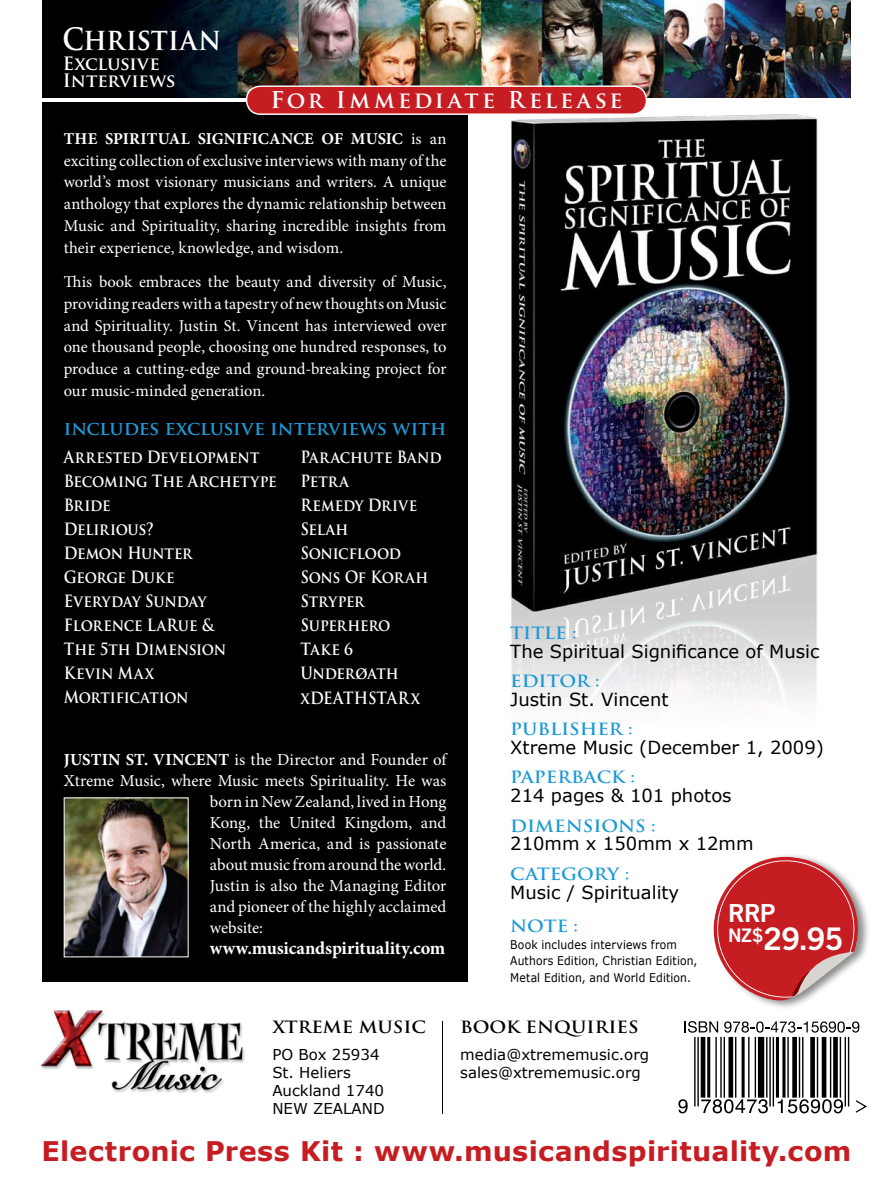
<style>
.page{position:relative;width:893px;height:1191px;background:#fff}
.page>*{position:absolute;margin:0;border:0;box-sizing:border-box;transform-origin:0 0}
.t1{font:31.2px "Trade Gothic Bold Two";color:#fff}
.t2{font:700 30px "Trajan Pro";color:#fff;scale:.9 1}
.t3{font:700 27px "Verdana";letter-spacing:.01em;color:#c61d23}
.t4{font:24.9px "Trade Gothic Bold Two";color:#fff}
.t5{font:700 22.5px "Trajan Pro";letter-spacing:.135em;color:#fff}
.t6{font:700 18.75px "Trajan Pro";letter-spacing:-.005em;color:#1d9ad6}
.t7{font:700 18.3px "Minion Pro";color:#fff}
.t8{font:18px "Verdana";color:#000}
.t9{font:700 18px/16.5px "Trajan Pro";letter-spacing:-.015em;color:#fff}
.t10{font:16.8px "Minion Pro";letter-spacing:-.005em;color:#fff}
.t11{font:700 16.8px "Minion Pro";letter-spacing:.01em;color:#fff}
.t12{font:16.5px/21.8px "Minion Pro";letter-spacing:-.005em;color:#fff;text-align:justify}
.t13{font:700 16.5px/24px "Trajan Pro";letter-spacing:-.015em;color:#fff;scale:.9 1}
.t14{font:700 16.5px "Trajan Pro";color:#1d9ad6;scale:1.1 1}
.t15{font:700 16.5px "Trajan Pro";letter-spacing:-.015em;color:#000;scale:1.1 1}
.t16{font:15px/18px "Verdana";color:#000}
.t17{font:12px/16.5px "Verdana";letter-spacing:.01em;color:#000;scale:.9 1}
.s1{font-weight:700}
</style>
<div class="page">
<img style="left:510px;top:108px;width:308px;height:594px">
<img style="left:43px;top:0;width:807px;height:98px">
<div style="left:43px;top:102px;width:425px;height:879px;background:#000"></div>
<div style="left:247px;top:86px;width:399px;height:28px;background:#c61d23;border-radius:14px"></div>
<div style="left:246px;top:85px;width:401px;height:30px;border:1px solid #fff;border-radius:14px"></div>
<div style="left:712px;top:852px;width:158px;height:157px;background:#000;opacity:.45"></div>
<svg style="left:712px;top:852px;width:152px;height:151px"></svg>
<hr style="left:697px;top:1037px;width:2px;height:69px;background:#000">
<hr style="left:694px;top:1037px;width:1px;height:69px;background:#000">
<hr style="left:701px;top:1037px;width:4px;height:60px;background:#000">
<hr style="left:707px;top:1037px;width:3px;height:60px;background:#000">
<hr style="left:724px;top:1037px;width:1px;height:60px;background:#000">
<hr style="left:720px;top:1037px;width:2px;height:60px;background:#000">
<hr style="left:715px;top:1037px;width:2px;height:60px;background:#000">
<div style="left:728px;top:1037px;width:5px;height:60px;background:#000"></div>
<hr style="left:735px;top:1037px;width:1px;height:60px;background:#000">
<hr style="left:742px;top:1037px;width:3px;height:60px;background:#000">
<hr style="left:755px;top:1037px;width:1px;height:60px;background:#000">
<hr style="left:748px;top:1037px;width:1px;height:60px;background:#000">
<div style="left:758px;top:1037px;width:6px;height:60px;background:#000"></div>
<hr style="left:773px;top:1037px;width:1px;height:69px;background:#000">
<hr style="left:769px;top:1037px;width:2px;height:69px;background:#000">
<hr style="left:766px;top:1037px;width:1px;height:60px;background:#000">
<hr style="left:782px;top:1037px;width:3px;height:60px;background:#000">
<hr style="left:776px;top:1037px;width:3px;height:60px;background:#000">
<hr style="left:787px;top:1037px;width:2px;height:60px;background:#000">
<div style="left:792px;top:1037px;width:5px;height:60px;background:#000"></div>
<hr style="left:802px;top:1037px;width:1px;height:60px;background:#000">
<hr style="left:799px;top:1037px;width:1px;height:60px;background:#000">
<div style="left:810px;top:1037px;width:5px;height:60px;background:#000"></div>
<hr style="left:817px;top:1037px;width:1px;height:60px;background:#000">
<hr style="left:822px;top:1037px;width:4px;height:60px;background:#000">
<hr style="left:830px;top:1037px;width:1px;height:60px;background:#000">
<div style="left:833px;top:1037px;width:5px;height:60px;background:#000"></div>
<hr style="left:848px;top:1037px;width:1px;height:69px;background:#000">
<hr style="left:845px;top:1037px;width:1px;height:69px;background:#000">
<hr style="left:840px;top:1037px;width:1px;height:60px;background:#000">
<svg style="left:678px;top:1099px;width:10px;height:14px"></svg>
<svg style="left:701px;top:1099px;width:67px;height:14px"></svg>
<svg style="left:778px;top:1099px;width:65px;height:14px"></svg>
<svg style="left:685px;top:1021px;width:33px;height:11px"></svg>
<svg style="left:724px;top:1021px;width:135px;height:11px"></svg>
<svg style="left:855px;top:1100px;width:12px;height:13px"></svg>
<hr style="left:442px;top:1020px;width:1px;height:93px;background:#000">
<img style="left:41px;top:1010px;width:204px;height:83px">
<img style="left:66px;top:799px;width:121px;height:156px">
<h2 class="t2" style="left:62px;top:20px;width:178px">Christian</h2>
<p class="t9" style="left:63px;top:55px;width:114px">Exclusive<br>Interviews</p>
<h3 class="t5" style="left:270px;top:86px;width:354px">For Immediate Release</h3>
<p class="t12" style="left:64px;top:128px;width:384px"><span class="s1">The Spiritual Significance Of Music</span> is an exciting collection of exclusive interviews with many of the world’s most visionary musicians and writers. A unique anthology that explores the dynamic relationship between Music and Spirituality, sharing incredible insights from their experience, knowledge, and wisdom.</p>
<p class="t12" style="left:64px;top:271px;width:384px">This book embraces the beauty and diversity of Music, providing readers with a tapestry of new thoughts on Music and Spirituality. Justin St. Vincent has interviewed over one thousand people, choosing one hundred responses, to produce a cutting-edge and ground-breaking project for our music-minded generation.</p>
<p class="t6" style="left:64px;top:417px;width:384px">includes exclusive interviews with</p>
<p class="t13" style="left:64px;top:445px;width:238px">Arrested Development<br>Becoming The Archetype<br>Bride<br>Delirious?<br>Demon Hunter<br>George Duke<br>Everyday Sunday<br>Florence LaRue &amp;<br>The 5th Dimension<br>Kevin Max<br>Mortification</p>
<p class="t13" style="left:300px;top:445px;width:159px">Parachute Band<br>Petra<br>Remedy Drive<br>Selah<br>Sonicflood<br>Sons Of Korah<br>Stryper<br>Superhero<br>Take 6<br>Underøath xDEATHSTARx</p>
<p class="t11" style="left:64px;top:748px;width:114px">JUSTIN ST. VINCEN</p>
<p class="t10" style="left:219px;top:748px;width:229px"><span class="s1">T</span> is the Director and Founder of</p>
<p class="t10" style="left:64px;top:769px;width:384px">Xtreme Music, where Music meets Spirituality. He was</p>
<p class="t10" style="left:210px;top:790px;width:238px">born in New Zealand, lived in Hong</p>
<p class="t10" style="left:210px;top:811px;width:238px">Kong, the United Kingdom, and</p>
<p class="t10" style="left:210px;top:832px;width:238px">North America, and is passionate</p>
<p class="t10" style="left:210px;top:853px;width:238px">about music from around the world.</p>
<p class="t10" style="left:210px;top:874px;width:238px">Justin is also the Managing Editor</p>
<p class="t10" style="left:210px;top:895px;width:238px">and pioneer of the highly acclaimed</p>
<p class="t10" style="left:210px;top:916px;width:55px">website:</p>
<p class="t7" style="left:210px;top:935px;width:237px">www.musicandspirituality.com</p>
<p class="t14" style="left:510px;top:623px;width:23px">Title</p>
<p class="t14" style="left:572px;top:623px;width:6px">:</p>
<p class="t8" style="left:510px;top:640px;width:311px">The Spiritual Significance of Music</p>
<p class="t14" style="left:510px;top:671px;width:24px">Editor</p>
<p class="t14" style="left:595px;top:671px;width:6px">:</p>
<p class="t8" style="left:510px;top:688px;width:160px">Justin St. Vincent</p>
<p class="t14" style="left:510px;top:719px;width:24px">Publisher</p>
<p class="t14" style="left:628px;top:719px;width:6px">:</p>
<p class="t8" style="left:510px;top:736px;width:315px">Xtreme Music (December 1, 2009)</p>
<p class="t14" style="left:510px;top:767px;width:23px">Paperba</p>
<p class="t14" style="left:597px;top:767px;width:36px">ck :</p>
<p class="t8" style="left:510px;top:784px;width:223px">214 pages &amp; 101 photos</p>
<p class="t14" style="left:510px;top:815px;width:28px">Dime</p>
<p class="t14" style="left:566px;top:815px;width:27px">nsio</p>
<p class="t14" style="left:618px;top:815px;width:36px">ns :</p>
<p class="t8" style="left:510px;top:832px;width:245px">210mm x 150mm x 12mm</p>
<p class="t14" style="left:510px;top:863px;width:14px">Categor</p>
<p class="t14" style="left:607px;top:863px;width:22px">y :</p>
<p class="t8" style="left:510px;top:880px;width:171px">Music / Spirituality</p>
<h3 class="t4" style="left:728px;top:897px;width:49px">RRP</h3>
<h1 class="t1" style="left:728px;top:919px;width:117px"><sup>NZ$</sup>29.95</h1>
<p class="t14" style="left:510px;top:916px;width:14px">Note</p>
<p class="t14" style="left:574px;top:916px;width:6px">:</p>
<p class="t17" style="left:510px;top:935px;width:209px">Book includes interviews from<br>Authors Edition, Christian Edition,<br>Metal Edition, and World Edition.</p>
<p class="t15" style="left:272px;top:1017px;width:25px">Xtreme</p>
<p class="t15" style="left:359px;top:1017px;width:28px">Musi</p>
<p class="t15" style="left:411px;top:1017px;width:15px">c</p>
<p class="t16" style="left:272px;top:1044px;width:114px">PO Box 25934<br>St. Heliers<br>Auckland 1740<br>NEW ZEALAND</p>
<h3 class="t3" style="left:41px;top:1133px;width:812px">Electronic Press Kit : www.musicandspirituality.com</h3>
<p class="t15" style="left:460px;top:1017px;width:27px">Book</p>
<p class="t15" style="left:526px;top:1017px;width:53px">enquiries</p>
<p class="t16" style="left:460px;top:1044px;width:190px">media@xtrememusic.org sales@xtrememusic.org</p>
</div>
